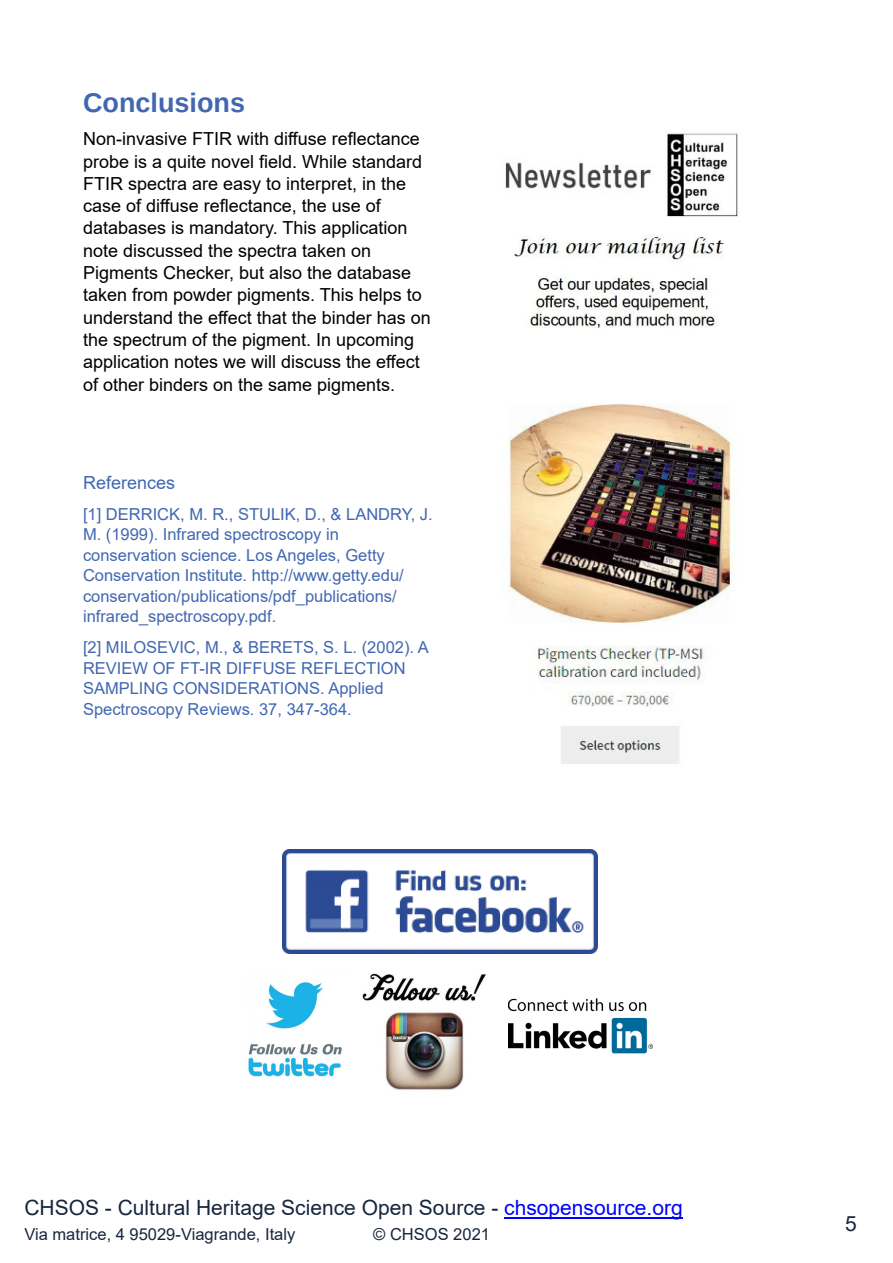
<style>
.page{position:relative;width:893px;height:1263px;background:#fff}
.page>*{position:absolute;margin:0;border:0;box-sizing:border-box;transform-origin:0 0}
.t1{font:700 27px "Liberation Sans";color:#4167b1}
.t2{font:21px "Arial";color:#17263d}
.t3{font:18px/22.4px "Arial";color:#000}
.t4{font:18px "Arial";color:#4167b1}
.t5{font:16.5px/20.4px "Arial";color:#4167b1}
.t6{font:16.5px "Arial";color:#17263d}
.s1{color:#00f}
</style>
<div class="page">
<hr style="left:504px;top:1217px;width:179px;height:2px;background:#00f">
<img style="left:282px;top:849px;width:315px;height:105px">
<img style="left:509px;top:998px;width:144px;height:56px">
<img style="left:248px;top:982px;width:94px;height:95px">
<img style="left:362px;top:973px;width:124px;height:117px">
<img style="left:505px;top:133px;width:233px;height:195px">
<img style="left:508px;top:403px;width:227px;height:361px">
<h1 class="t1" style="left:83px;top:93px;width:164px">Conclusions</h1>
<p class="t3" style="left:83px;top:129px;width:349px">Non-invasive FTIR with diffuse reflectance probe is a quite novel field. While standard FTIR spectra are easy to interpret, in the case of diffuse reflectance, the use of databases is mandatory. This application note discussed the spectra taken on Pigments Checker, but also the database taken from powder pigments. This helps to understand the effect that the binder has on the spectrum of the pigment. In upcoming application notes we will discuss the effect of other binders on the same pigments.</p>
<p class="t4" style="left:83px;top:476px;width:94px">References</p>
<p class="t5" style="left:83px;top:505px;width:351px">[1] DERRICK, M. R., STULIK, D., &amp; LANDRY, J.<br>M. (1999). Infrared spectroscopy in conservation science. Los Angeles, Getty Conservation Institute. http://www.getty.edu/ conservation/publications/pdf_publications/ infrared_spectroscopy.pdf.</p>
<p class="t5" style="left:83px;top:639px;width:347px">[2] MILOSEVIC, M., &amp; BERETS, S. L. (2002). A REVIEW OF FT-IR DIFFUSE REFLECTION SAMPLING CONSIDERATIONS. Applied Spectroscopy Reviews. 37, 347-364.</p>
<p class="t2" style="left:24px;top:1200px;width:660px">CHSOS - Cultural Heritage Science Open Source - <span class="s1">chsopensource.org</span></p>
<p class="t6" style="left:24px;top:1228px;width:272px">Via matrice, 4 95029-Viagrande, Italy</p>
<p class="t6" style="left:373px;top:1228px;width:118px">© CHSOS 2021</p>
<p class="t2" style="left:845px;top:1215px;width:13px">5</p>
</div>
